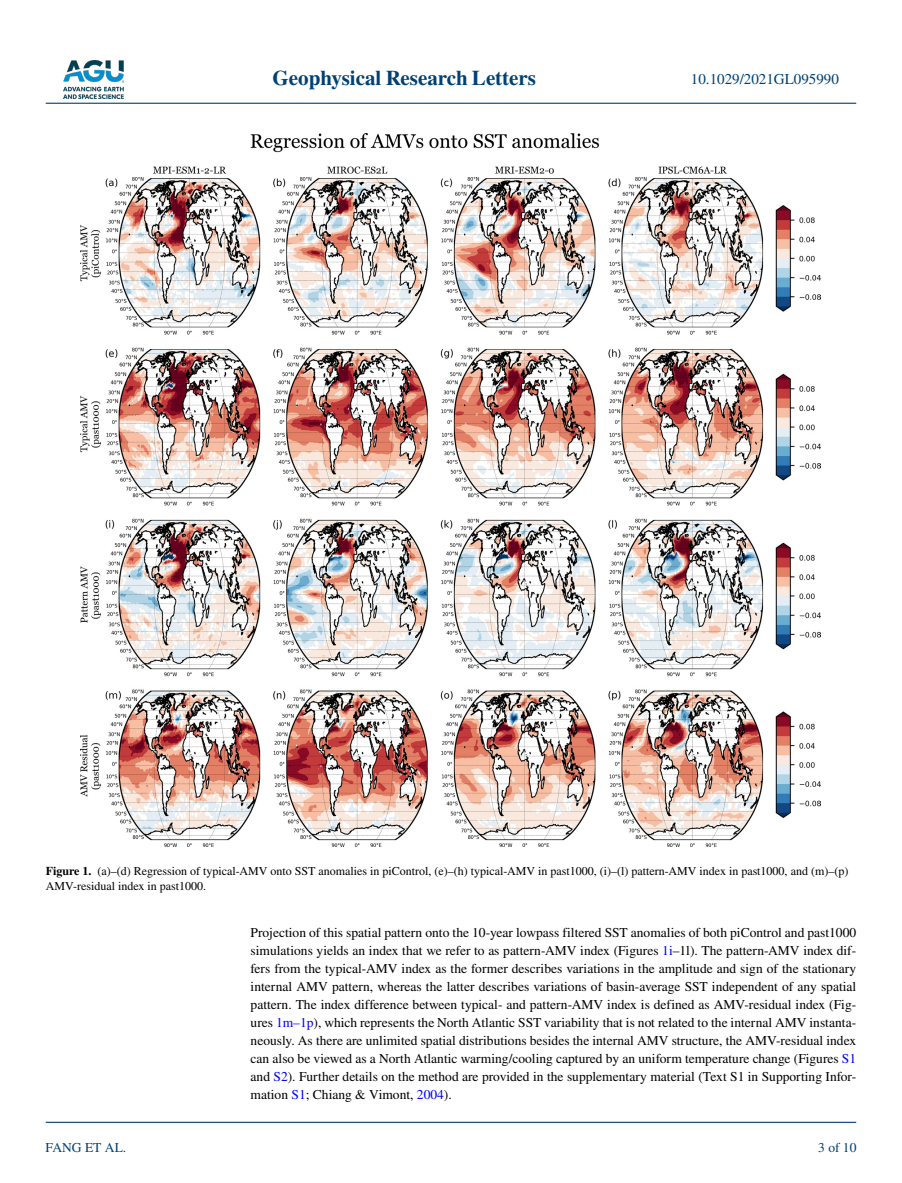
<style>
.page{position:relative;width:902px;height:1183px;background:#fff}
.page>*{position:absolute;margin:0;border:0;box-sizing:border-box;transform-origin:0 0}
.t1{font:700 21px "STIX";color:#004174}
.t2{font:15px "STIX";color:#004174}
.t3{font:13.5px/18px "STIX";color:#000;text-align:justify}
.t4{font:13.5px "STIX";color:#004174}
.t5{font:12px/15px "STIX";color:#000}
.s1{font-weight:700}
.s2{color:#00f}
</style>
<div class="page">
<img style="left:63px;top:60px;width:60px;height:39px">
<hr style="left:46px;top:103px;width:810px;height:1px;background:#004174">
<hr style="left:46px;top:1121px;width:810px;height:1px;background:#004174">
<img style="left:80px;top:134px;width:740px;height:712px">
<h1 class="t1" style="left:272px;top:66px;width:265px">Geophysical Research Letters</h1>
<p class="t2" style="left:691px;top:69px;width:149px">10.1029/2021GL095990</p>
<p class="t5" style="left:46px;top:864px;width:804px"><span class="s1">Figure 1.</span> (a)–(d) Regression of typical-AMV onto SST anomalies in piControl, (e)–(h) typical-AMV in past1000, (i)–(l) pattern-AMV index in past1000, and (m)–(p)<br>AMV-residual index in past1000.</p>
<p class="t4" style="left:45px;top:1138px;width:82px">FANG ET AL.</p>
<p class="t3" style="left:250px;top:923px;width:607px">Projection of this spatial pattern onto the 10-year lowpass filtered SST anomalies of both piControl and past1000 simulations yields an index that we refer to as pattern-AMV index (Figures <span class="s2">1i</span>–1l). The pattern-AMV index dif&shy;fers from the typical-AMV index as the former describes variations in the amplitude and sign of the stationary internal AMV pattern, whereas the latter describes variations of basin-average SST independent of any spatial pattern. The index difference between typical- and pattern-AMV index is defined as AMV-residual index (Fig&shy;ures <span class="s2">1m–1p</span>), which represents the North Atlantic SST variability that is not related to the internal AMV instanta&shy;neously. As there are unlimited spatial distributions besides the internal AMV structure, the AMV-residual index can also be viewed as a North Atlantic warming/cooling captured by an uniform temperature change (Figures <span class="s2">S1 </span>and <span class="s2">S2</span>). Further details on the method are provided in the supplementary material (Text S1 in Supporting Infor&shy;mation <span class="s2">S1</span>; Chiang &amp; Vimont, <span class="s2">2004</span>).</p>
<p class="t4" style="left:818px;top:1138px;width:40px">3 of 10</p>
</div>
